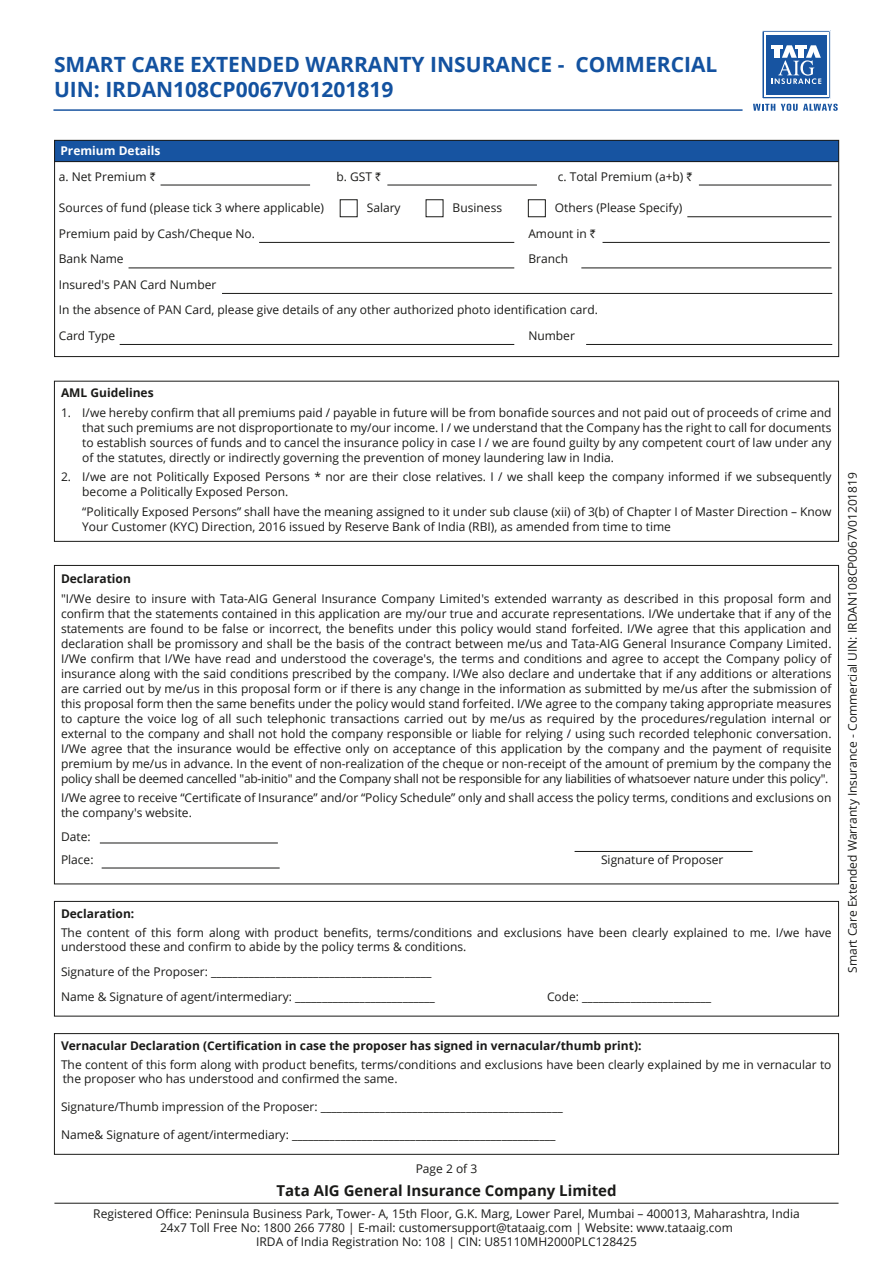
<style>
.page{position:relative;width:893px;height:1263px;background:#fff}
.page>*{position:absolute;margin:0;border:0;box-sizing:border-box;transform-origin:0 0}
.t1{font:700 21px/25.2px "Open Sans";color:#1352a0}
.t2{font:700 15px "Open Sans";color:#1a1a18}
.t3{font:12px/15px "Open Sans";color:#1a1a18}
.t4{font:700 12px "Open Sans";color:#1a1a18}
.t5{font:700 12px "Open Sans";color:#fff}
.s1{font-family:"Rupee"}
</style>
<div class="page">
<hr style="left:54px;top:1203px;width:784px;height:1px;background:#1a1a18">
<div style="left:55px;top:140px;width:784px;height:22px;background:#1754a1"></div>
<div style="left:54px;top:140px;width:785px;height:217px;border:1px solid #1a1a18"></div>
<hr style="left:54px;top:161px;width:784px;height:1px;background:#1a1a18">
<div style="left:340px;top:199px;width:18px;height:18px;border:1px solid #1a1a18"></div>
<div style="left:426px;top:199px;width:17px;height:18px;border:1px solid #1a1a18"></div>
<div style="left:528px;top:199px;width:18px;height:18px;border:1px solid #1a1a18"></div>
<hr style="left:161px;top:185px;width:149px;height:1px;background:#1a1a18">
<hr style="left:259px;top:242px;width:255px;height:1px;background:#1a1a18">
<hr style="left:602px;top:242px;width:228px;height:1px;background:#1a1a18">
<hr style="left:129px;top:268px;width:385px;height:1px;background:#1a1a18">
<hr style="left:222px;top:293px;width:610px;height:1px;background:#1a1a18">
<hr style="left:120px;top:344px;width:394px;height:1px;background:#1a1a18">
<hr style="left:586px;top:344px;width:246px;height:1px;background:#1a1a18">
<hr style="left:581px;top:268px;width:250px;height:1px;background:#1a1a18">
<hr style="left:387px;top:185px;width:150px;height:1px;background:#1a1a18">
<hr style="left:699px;top:185px;width:133px;height:1px;background:#1a1a18">
<hr style="left:687px;top:216px;width:145px;height:1px;background:#1a1a18">
<div style="left:54px;top:381px;width:785px;height:161px;border:1px solid #1a1a18"></div>
<hr style="left:100px;top:843px;width:178px;height:1px;background:#1a1a18">
<hr style="left:102px;top:868px;width:178px;height:1px;background:#1a1a18">
<hr style="left:575px;top:851px;width:178px;height:1px;background:#1a1a18">
<hr style="left:53px;top:109px;width:689px;height:2px;background:#1a55a1">
<div style="left:762px;top:31px;width:68px;height:68px;background:linear-gradient(to bottom,#fff,#fff)"></div>
<div style="left:761px;top:30px;width:70px;height:69px;border:1px solid #fff"></div>
<svg style="left:764px;top:33px;width:64px;height:64px"></svg>
<div style="left:766px;top:35px;width:60px;height:60px;background:#1754a1"></div>
<svg style="left:771px;top:46px;width:50px;height:38px"></svg>
<svg style="left:753px;top:104px;width:22px;height:7px"></svg>
<svg style="left:781px;top:104px;width:57px;height:7px"></svg>
<div style="left:54px;top:901px;width:785px;height:115px;border:1px solid #1a1a18"></div>
<div style="left:54px;top:1033px;width:785px;height:121px;border:1px solid #1a1a18"></div>
<h1 class="t1" style="left:54px;top:51px;width:665px">SMART CARE EXTENDED WARRANTY INSURANCE - COMMERCIAL<br>UIN: IRDAN108CP0067V01201819</h1>
<p class="t5" style="left:60px;top:142px;width:102px">Premium Details</p>
<p class="t3" style="left:336px;top:168px;width:46px">b. GST <span class="s1">`</span></p>
<p class="t3" style="left:558px;top:168px;width:136px">c. Total Premium (a+b) <span class="s1">`</span></p>
<p class="t3" style="left:59px;top:168px;width:98px">a. Net Premium <span class="s1">`</span></p>
<p class="t3" style="left:59px;top:200px;width:267px">Sources of fund (please tick 3 where applicable)</p>
<p class="t3" style="left:367px;top:200px;width:35px">Salary</p>
<p class="t3" style="left:453px;top:200px;width:51px">Business</p>
<p class="t3" style="left:555px;top:200px;width:129px">Others (Please Specify)</p>
<p class="t3" style="left:59px;top:226px;width:198px">Premium paid by Cash/Cheque No.</p>
<p class="t3" style="left:528px;top:226px;width:69px">Amount in <span class="s1">`</span></p>
<p class="t3" style="left:59px;top:246px;width:541px;line-height:25.5px">Bank Name<br>Insured's PAN Card Number<br>In the absence of PAN Card, please give details of any other authorized photo identification card.<br>Card Type</p>
<p class="t3" style="left:528px;top:251px;width:41px">Branch</p>
<p class="t3" style="left:528px;top:328px;width:48px">Number</p>
<p class="t4" style="left:61px;top:385px;width:94px">AML Guidelines</p>
<p class="t3" style="left:82px;top:405px;width:751px;text-align:justify;text-indent:-21px">1. I/we hereby confirm that all premiums paid / payable in future will be from bonafide sources and not paid out of proceeds of crime and that such premiums are not disproportionate to my/our income. I / we understand that the Company has the right to call for documents to establish sources of funds and to cancel the insurance policy in case I / we are found guilty by any competent court of law under any of the statutes, directly or indirectly governing the prevention of money laundering law in India.</p>
<p class="t3" style="left:82px;top:469px;width:751px;text-indent:-21px">2. I/we are not Politically Exposed Persons * nor are their close relatives. I / we shall keep the company informed if we subsequently become a Politically Exposed Person.</p>
<p class="t3" style="left:82px;top:504px;width:751px">“Politically Exposed Persons” shall have the meaning assigned to it under sub clause (xii) of 3(b) of Chapter I of Master Direction – Know<br>Your Customer (KYC) Direction, 2016 issued by Reserve Bank of India (RBI), as amended from time to time</p>
<p class="t4" style="left:61px;top:571px;width:71px">Declaration</p>
<p class="t3" style="left:61px;top:591px;width:772px;text-align:justify">"I/We desire to insure with Tata-AIG General Insurance Company Limited's extended warranty as described in this proposal form and confirm that the statements contained in this application are my/our true and accurate representations. I/We undertake that if any of the statements are found to be false or incorrect, the benefits under this policy would stand forfeited. I/We agree that this application and declaration shall be promissory and shall be the basis of the contract between me/us and Tata-AIG General Insurance Company Limited.<br>I/We confirm that I/We have read and understood the coverage's, the terms and conditions and agree to accept the Company policy of insurance along with the said conditions prescribed by the company. I/We also declare and undertake that if any additions or alterations are carried out by me/us in this proposal form or if there is any change in the information as submitted by me/us after the submission of this proposal form then the same benefits under the policy would stand forfeited. I/We agree to the company taking appropriate measures to capture the voice log of all such telephonic transactions carried out by me/us as required by the procedures/regulation internal or external to the company and shall not hold the company responsible or liable for relying / using such recorded telephonic conversation.<br>I/We agree that the insurance would be effective only on acceptance of this application by the company and the payment of requisite premium by me/us in advance. In the event of non-realization of the cheque or non-receipt of the amount of premium by the company the policy shall be deemed cancelled "ab-initio" and the Company shall not be responsible for any liabilities of whatsoever nature under this policy".</p>
<p class="t3" style="left:61px;top:790px;width:772px">I/We agree to receive “Certificate of Insurance” and/or “Policy Schedule” only and shall access the policy terms, conditions and exclusions on the company's website.</p>
<p class="t3" style="left:61px;top:824px;width:34px;line-height:23.2px">Date:<br>Place:</p>
<p class="t3" style="left:601px;top:852px;width:124px">Signature of Proposer</p>
<p class="t4" style="left:61px;top:905px;width:75px">Declaration:</p>
<p class="t3" style="left:61px;top:925px;width:772px;line-height:14.4px">The content of this form along with product benefits, terms/conditions and exclusions have been clearly explained to me. I/we have understood these and confirm to abide by the policy terms &amp; conditions.</p>
<p class="t3" style="left:61px;top:959px;width:375px;line-height:24.9px">Signature of the Proposer: _________________________________________<br>Name &amp; Signature of agent/intermediary: __________________________</p>
<p class="t3" style="left:547px;top:989px;width:166px">Code: ________________________</p>
<p class="t4" style="left:61px;top:1037px;width:582px">Vernacular Declaration (Certification in case the proposer has signed in vernacular/thumb print):</p>
<p class="t3" style="left:61px;top:1057px;width:772px;line-height:14.4px">The content of this form along with product benefits, terms/conditions and exclusions have been clearly explained by me in vernacular to the proposer who has understood and confirmed the same.</p>
<p class="t3" style="left:61px;top:1099px;width:503px">Signature/Thumb impression of the Proposer: _____________________________________________</p>
<p class="t3" style="left:61px;top:1127px;width:496px">Name&amp; Signature of agent/intermediary: _________________________________________________</p>
<p class="t3" style="left:416px;top:1161px;width:63px">Page 2 of 3</p>
<p class="t2" style="left:276px;top:1180px;width:342px">Tata AIG General Insurance Company Limited</p>
<p class="t3" style="left:93px;top:1206px;width:708px;line-height:14.4px;text-align:center">Registered Office: Peninsula Business Park, Tower- A, 15th Floor, G.K. Marg, Lower Parel, Mumbai – 400013, Maharashtra, India<br>24x7 Toll Free No: 1800 266 7780 | E-mail: customersupport@tataaig.com | Website: www.tataaig.com<br>IRDA of India Registration No: 108 | CIN: U85110MH2000PLC128425</p>
<p class="t3" style="left:845px;top:973px;width:502px;rotate:-90deg">Smart Care Extended Warranty Insurance - Commercial UIN: IRDAN108CP0067V01201819</p>
</div>
